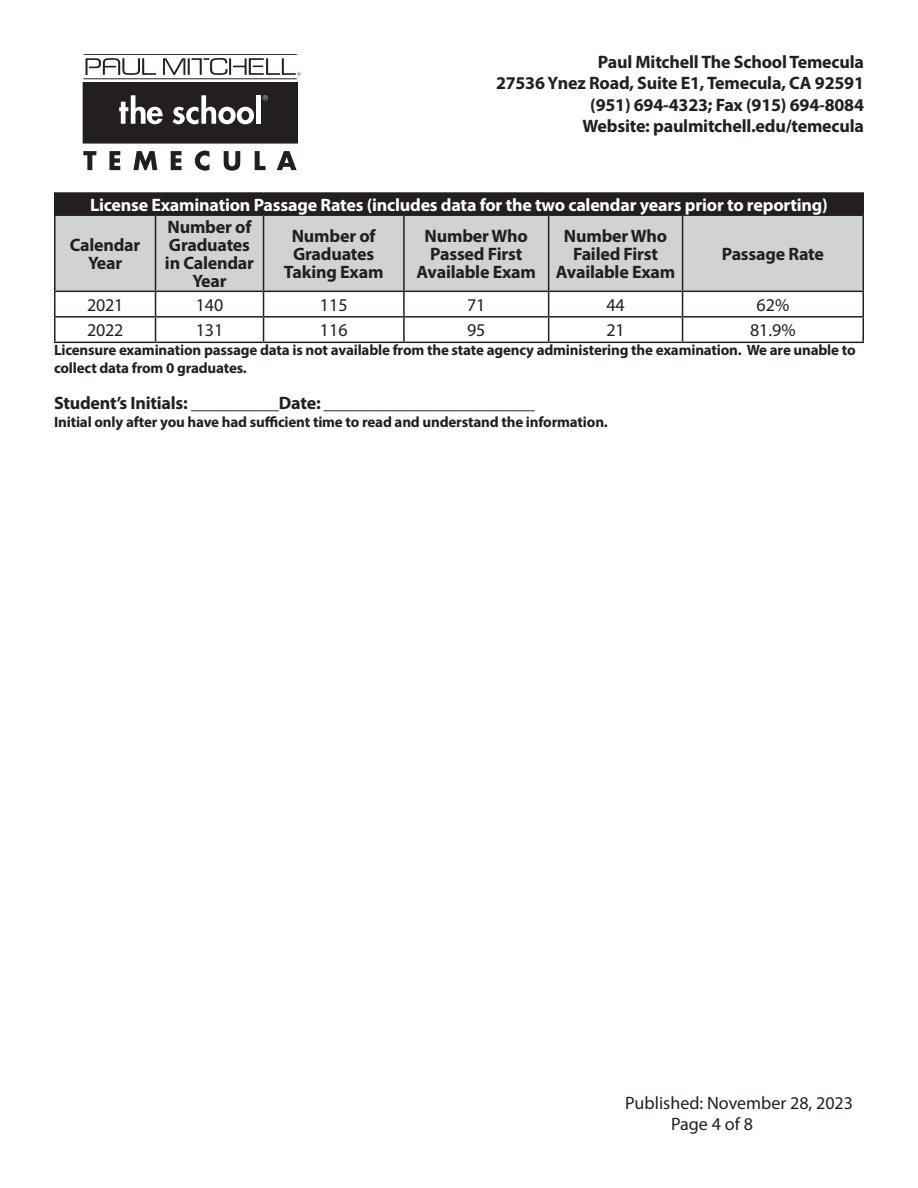
<style>
.page{position:relative;width:918px;height:1188px;background:#fff}
.page>*{position:absolute;margin:0;border:0;box-sizing:border-box;transform-origin:0 0}
.Body_copy_-_contract{font:700 18px/18px "Myriad Pro";letter-spacing:-.01em;color:#231f20;text-align:center}
.Body_copy_-_contract-2{font:700 18px "Myriad Pro";letter-spacing:-.01em;color:#fff}
.t1{font:18px/21.6px "Myriad Pro";color:#231f20}
.t2{font:700 15px/18px "Myriad Pro";letter-spacing:-.01em;color:#231f20}
</style>
<div class="page">
<div style="left:55px;top:193px;width:808px;height:22px;background:#231f20"></div>
<div style="left:56px;top:216px;width:806px;height:75px;background:#d1d2d4"></div>
<hr style="left:54px;top:192px;width:102px;height:2px;background:#231f20">
<hr style="left:54px;top:194px;width:2px;height:20px;background:#231f20">
<hr style="left:156px;top:192px;width:108px;height:2px;background:#231f20">
<hr style="left:264px;top:192px;width:140px;height:2px;background:#231f20">
<hr style="left:404px;top:192px;width:145px;height:2px;background:#231f20">
<hr style="left:549px;top:192px;width:134px;height:2px;background:#231f20">
<hr style="left:683px;top:192px;width:181px;height:2px;background:#231f20">
<hr style="left:862px;top:194px;width:2px;height:20px;background:#231f20">
<hr style="left:54px;top:214px;width:102px;height:2px;background:#231f20">
<hr style="left:54px;top:216px;width:2px;height:75px;background:#231f20">
<hr style="left:156px;top:214px;width:108px;height:2px;background:#231f20">
<hr style="left:155px;top:216px;width:1px;height:75px;background:#231f20">
<hr style="left:264px;top:214px;width:140px;height:2px;background:#231f20">
<hr style="left:263px;top:216px;width:1px;height:75px;background:#231f20">
<hr style="left:404px;top:214px;width:145px;height:2px;background:#231f20">
<hr style="left:403px;top:216px;width:2px;height:75px;background:#231f20">
<hr style="left:549px;top:214px;width:134px;height:2px;background:#231f20">
<hr style="left:548px;top:216px;width:1px;height:75px;background:#231f20">
<hr style="left:683px;top:214px;width:181px;height:2px;background:#231f20">
<hr style="left:682px;top:216px;width:1px;height:75px;background:#231f20">
<hr style="left:862px;top:216px;width:2px;height:75px;background:#231f20">
<hr style="left:54px;top:291px;width:102px;height:1px;background:#231f20">
<hr style="left:54px;top:292px;width:2px;height:24px;background:#231f20">
<hr style="left:156px;top:291px;width:108px;height:1px;background:#231f20">
<hr style="left:264px;top:291px;width:140px;height:1px;background:#231f20">
<hr style="left:404px;top:291px;width:145px;height:1px;background:#231f20">
<hr style="left:403px;top:292px;width:2px;height:24px;background:#231f20">
<hr style="left:549px;top:291px;width:134px;height:1px;background:#231f20">
<hr style="left:683px;top:291px;width:181px;height:1px;background:#231f20">
<hr style="left:862px;top:292px;width:2px;height:24px;background:#231f20">
<hr style="left:54px;top:316px;width:102px;height:2px;background:#231f20">
<hr style="left:54px;top:318px;width:2px;height:24px;background:#231f20">
<hr style="left:156px;top:316px;width:108px;height:2px;background:#231f20">
<svg style="left:155px;top:292px;width:1px;height:50px"></svg>
<hr style="left:264px;top:316px;width:140px;height:2px;background:#231f20">
<svg style="left:263px;top:292px;width:1px;height:50px"></svg>
<hr style="left:404px;top:316px;width:145px;height:2px;background:#231f20">
<hr style="left:403px;top:318px;width:2px;height:24px;background:#231f20">
<hr style="left:549px;top:316px;width:134px;height:2px;background:#231f20">
<svg style="left:548px;top:292px;width:1px;height:50px"></svg>
<hr style="left:683px;top:316px;width:181px;height:2px;background:#231f20">
<svg style="left:682px;top:292px;width:1px;height:50px"></svg>
<hr style="left:862px;top:318px;width:2px;height:24px;background:#231f20">
<hr style="left:54px;top:342px;width:102px;height:1px;background:#231f20">
<hr style="left:156px;top:342px;width:108px;height:1px;background:#231f20">
<hr style="left:264px;top:342px;width:140px;height:1px;background:#231f20">
<hr style="left:404px;top:342px;width:145px;height:1px;background:#231f20">
<hr style="left:549px;top:342px;width:134px;height:1px;background:#231f20">
<hr style="left:683px;top:342px;width:181px;height:1px;background:#231f20">
<div style="left:83px;top:83px;width:214px;height:60px;background:#231f20"></div>
<div style="left:83px;top:82px;width:215px;height:61px;border:1px solid #231f20"></div>
<svg style="left:263px;top:95px;width:5px;height:5px"></svg>
<hr style="left:84px;top:54px;width:213px;height:1px;background:#231f20">
<hr style="left:84px;top:78px;width:213px;height:1px;background:#231f20">
<svg style="left:86px;top:58px;width:70px;height:17px"></svg>
<svg style="left:163px;top:58px;width:138px;height:18px"></svg>
<svg style="left:119px;top:95px;width:44px;height:29px"></svg>
<svg style="left:173px;top:95px;width:81px;height:29px"></svg>
<div style="left:256px;top:95px;width:5px;height:29px;background:#fff"></div>
<svg style="left:83px;top:151px;width:13px;height:19px"></svg>
<svg style="left:109px;top:151px;width:11px;height:19px"></svg>
<svg style="left:133px;top:151px;width:24px;height:19px"></svg>
<svg style="left:171px;top:151px;width:11px;height:19px"></svg>
<svg style="left:195px;top:151px;width:14px;height:20px"></svg>
<svg style="left:224px;top:151px;width:16px;height:20px"></svg>
<svg style="left:255px;top:151px;width:11px;height:19px"></svg>
<svg style="left:277px;top:151px;width:20px;height:19px"></svg>
<p class="Body_copy_-_contract" style="left:598px;top:52px;width:268px">Paul Mitchell The School Temecula</p>
<p class="Body_copy_-_contract" style="left:496px;top:73px;width:369px">27536 Ynez Road, Suite E1, Temecula, CA 92591</p>
<p class="Body_copy_-_contract" style="left:590px;top:95px;width:275px">(951) 694-4323; Fax (915) 694-8084</p>
<p class="Body_copy_-_contract" style="left:583px;top:117px;width:283px">Website: paulmitchell.edu/temecula</p>
<p class="Body_copy_-_contract-2" style="left:90px;top:193px;width:739px">License Examination Passage Rates (includes data for the two calendar years prior to reporting)</p>
<p class="Body_copy_-_contract" style="left:70px;top:235px;width:72px">Calendar<br>Year</p>
<p class="Body_copy_-_contract" style="left:165px;top:217px;width:91px">Number of<br>Graduates in Calendar<br>Year</p>
<p class="Body_copy_-_contract" style="left:284px;top:226px;width:101px">Number of<br>Graduates<br>Taking Exam</p>
<p class="Body_copy_-_contract" style="left:417px;top:226px;width:121px">Number Who<br>Passed First<br>Available Exam</p>
<p class="Body_copy_-_contract" style="left:556px;top:226px;width:121px">Number Who<br>Failed First<br>Available Exam</p>
<p class="Body_copy_-_contract" style="left:722px;top:244px;width:104px">Passage Rate</p>
<p class="t1" style="left:87px;top:294px;width:38px">2021</p>
<p class="t1" style="left:196px;top:294px;width:29px">140</p>
<p class="t1" style="left:320px;top:294px;width:29px">115</p>
<p class="t1" style="left:467px;top:294px;width:20px">71</p>
<p class="t1" style="left:606px;top:294px;width:20px">44</p>
<p class="t1" style="left:757px;top:294px;width:34px">62%</p>
<p class="t1" style="left:87px;top:319px;width:38px">2022</p>
<p class="t1" style="left:196px;top:319px;width:29px">131</p>
<p class="t1" style="left:320px;top:319px;width:29px">116</p>
<p class="t1" style="left:467px;top:319px;width:20px">95</p>
<p class="t1" style="left:606px;top:319px;width:20px">21</p>
<p class="t1" style="left:750px;top:319px;width:47px">81.9%</p>
<p class="t2" style="left:54px;top:341px;width:803px">Licensure examination passage data is not available from the state agency administering the examination. We are unable to collect data from 0 graduates.</p>
<p class="Body_copy_-_contract" style="left:54px;top:393px;width:482px">Student’s Initials: __________Date: ________________________</p>
<p class="t2" style="left:54px;top:413px;width:555px">Initial only after you have had sufficient time to read and understand the information.</p>
<p class="t1" style="left:671px;top:1092px;width:183px;text-indent:-46px">Published: November 28, 2023<br>Page 4 of 8</p>
</div>
